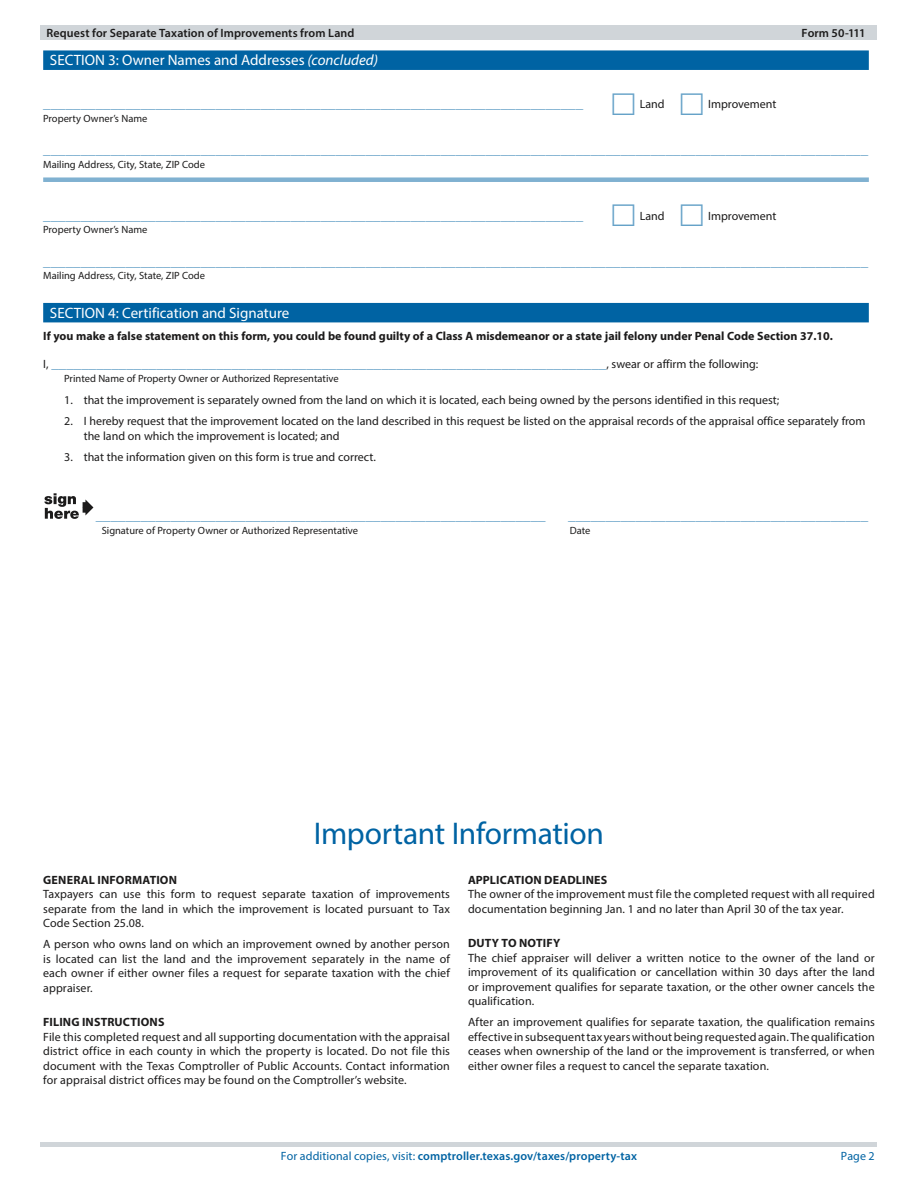
<style>
.page{position:relative;width:918px;height:1188px;background:#fff}
.page>*{position:absolute;margin:0;border:0;box-sizing:border-box;transform-origin:0 0}
.t1{font:31.5px "Myriad Pro";letter-spacing:-.01em;color:#0063a3}
.t2{font:15px "Myriad Pro";color:#66a2c8}
.t3{font:15px "Myriad Pro";color:#fff}
.t4{font:12px/14.4px "Myriad Pro";color:#1c1b1b;text-align:justify}
.t5{font:700 12px "Myriad Pro";color:#1c1b1b}
.t6{font:600 12px "Myriad Pro";letter-spacing:.01em;color:#0063a3}
.t7{font:600 12px "Myriad Pro";letter-spacing:.01em;color:#1c1b1b}
.t8{font:700 12px "Myriad Pro";letter-spacing:.02em;color:#1c1b1b}
.t9{font:12px "Myriad Pro";color:#0063a3}
.t10{font:10.5px "Myriad Pro";color:#1c1b1b}
.s1{font-style:italic}
.s2{font-size:12px;color:#1c1b1b}
.s3{font-weight:400}
</style>
<div class="page">
<div style="left:43px;top:50px;width:826px;height:20px;background:#0063a3"></div>
<div style="left:43px;top:177px;width:826px;height:5px;background:#80b1d1"></div>
<div style="left:43px;top:303px;width:826px;height:19px;background:#0063a3"></div>
<svg style="left:83px;top:502px;width:2px;height:11px"></svg>
<svg style="left:85px;top:499px;width:8px;height:16px"></svg>
<svg style="left:44px;top:493px;width:35px;height:26px"></svg>
<div style="left:40px;top:26px;width:838px;height:14px;background:#d0d5d9"></div>
<hr style="left:40px;top:1142px;width:838px;height:4px;background:#d0d5d9">
<p class="t7" style="left:46px;top:25px;width:310px">Request for Separate Taxation of Improvements from Land</p>
<p class="t7" style="left:802px;top:25px;width:65px">Form 50-111</p>
<p class="t3" style="left:50px;top:51px;width:330px">SECTION 3: Owner Names and Addresses <span class="s1">(concluded)</span></p>
<p class="t2" style="left:43px;top:94px;width:541px">________________________________________________________________________</p>
<p class="t4" style="left:640px;top:97px;width:26px">Land</p>
<p class="t4" style="left:708px;top:97px;width:70px">Improvement</p>
<p class="t10" style="left:43px;top:112px;width:106px">Property Owner’s Name</p>
<p class="t2" style="left:43px;top:140px;width:826px">______________________________________________________________________________________________________________</p>
<p class="t10" style="left:43px;top:158px;width:163px">Mailing Address, City, State, ZIP Code</p>
<p class="t2" style="left:43px;top:205px;width:541px">________________________________________________________________________</p>
<p class="t4" style="left:640px;top:208px;width:26px">Land</p>
<p class="t4" style="left:708px;top:208px;width:70px">Improvement</p>
<p class="t10" style="left:43px;top:223px;width:106px">Property Owner’s Name</p>
<p class="t2" style="left:43px;top:251px;width:826px">______________________________________________________________________________________________________________</p>
<p class="t10" style="left:43px;top:269px;width:163px">Mailing Address, City, State, ZIP Code</p>
<p class="t3" style="left:50px;top:303px;width:241px">SECTION 4: Certification and Signature</p>
<p class="t5" style="left:43px;top:328px;width:791px">If you make a false statement on this form, you could be found guilty of a Class A misdemeanor or a state jail felony under Penal Code Section 37.10.</p>
<p class="t2" style="left:43px;top:354px;width:717px"><span class="s2">I,</span> __________________________________________________________________________<span class="s2">, swear or affirm the following:</span></p>
<p class="t10" style="left:64px;top:372px;width:276px">Printed Name of Property Owner or Authorized Representative</p>
<p class="t4" style="left:64px;top:393px;width:717px">1. that the improvement is separately owned from the land on which it is located, each being owned by the persons identified in this request;</p>
<p class="t4" style="left:84px;top:414px;width:783px;text-indent:-20px">2. I hereby request that the improvement located on the land described in this request be listed on the appraisal records of the appraisal office separately from the land on which the improvement is located; and</p>
<p class="t4" style="left:64px;top:449px;width:313px">3. that the information given on this form is true and correct.</p>
<p class="t2" style="left:96px;top:506px;width:451px">____________________________________________________________</p>
<p class="t2" style="left:568px;top:506px;width:301px">________________________________________</p>
<p class="t10" style="left:102px;top:524px;width:258px">Signature of Property Owner or Authorized Representative</p>
<p class="t10" style="left:570px;top:524px;width:22px">Date</p>
<p class="t1" style="left:314px;top:814px;width:292px">Important Information</p>
<p class="t8" style="left:43px;top:872px;width:135px">GENERAL INFORMATION</p>
<p class="t4" style="left:43px;top:887px;width:408px">Taxpayers can use this form to request separate taxation of improvements separate from the land in which the improvement is located pursuant to Tax Code Section 25.08.</p>
<p class="t4" style="left:43px;top:937px;width:408px">A person who owns land on which an improvement owned by another person is located can list the land and the improvement separately in the name of each owner if either owner files a request for separate taxation with the chief appraiser.</p>
<p class="t5" style="left:43px;top:1015px;width:123px">FILING INSTRUCTIONS</p>
<p class="t4" style="left:43px;top:1029px;width:408px">File this completed request and all supporting documentation with the appraisal district office in each county in which the property is located. Do not file this document with the Texas Comptroller of Public Accounts. Contact information for appraisal district offices may be found on the Comptroller’s website.</p>
<p class="t5" style="left:468px;top:872px;width:141px">APPLICATION DEADLINES</p>
<p class="t4" style="left:468px;top:887px;width:408px">The owner of the improvement must file the completed request with all required documentation beginning Jan. 1 and no later than April 30 of the tax year.</p>
<p class="t5" style="left:468px;top:936px;width:94px">DUTY TO NOTIFY</p>
<p class="t4" style="left:468px;top:950px;width:408px">The chief appraiser will deliver a written notice to the owner of the land or improvement of its qualification or cancellation within 30 days after the land or improvement qualifies for separate taxation, or the other owner cancels the qualification.</p>
<p class="t4" style="left:468px;top:1015px;width:408px">After an improvement qualifies for separate taxation, the qualification remains effective in subsequent tax years without being requested again. The qualification ceases when ownership of the land or the improvement is transferred, or when either owner files a request to cancel the separate taxation.</p>
<p class="t6" style="left:281px;top:1148px;width:358px"><span class="s3">For additional copies, visit:</span> comptroller.texas.gov/taxes/property-tax</p>
<p class="t9" style="left:841px;top:1148px;width:35px">Page 2</p>
</div>
